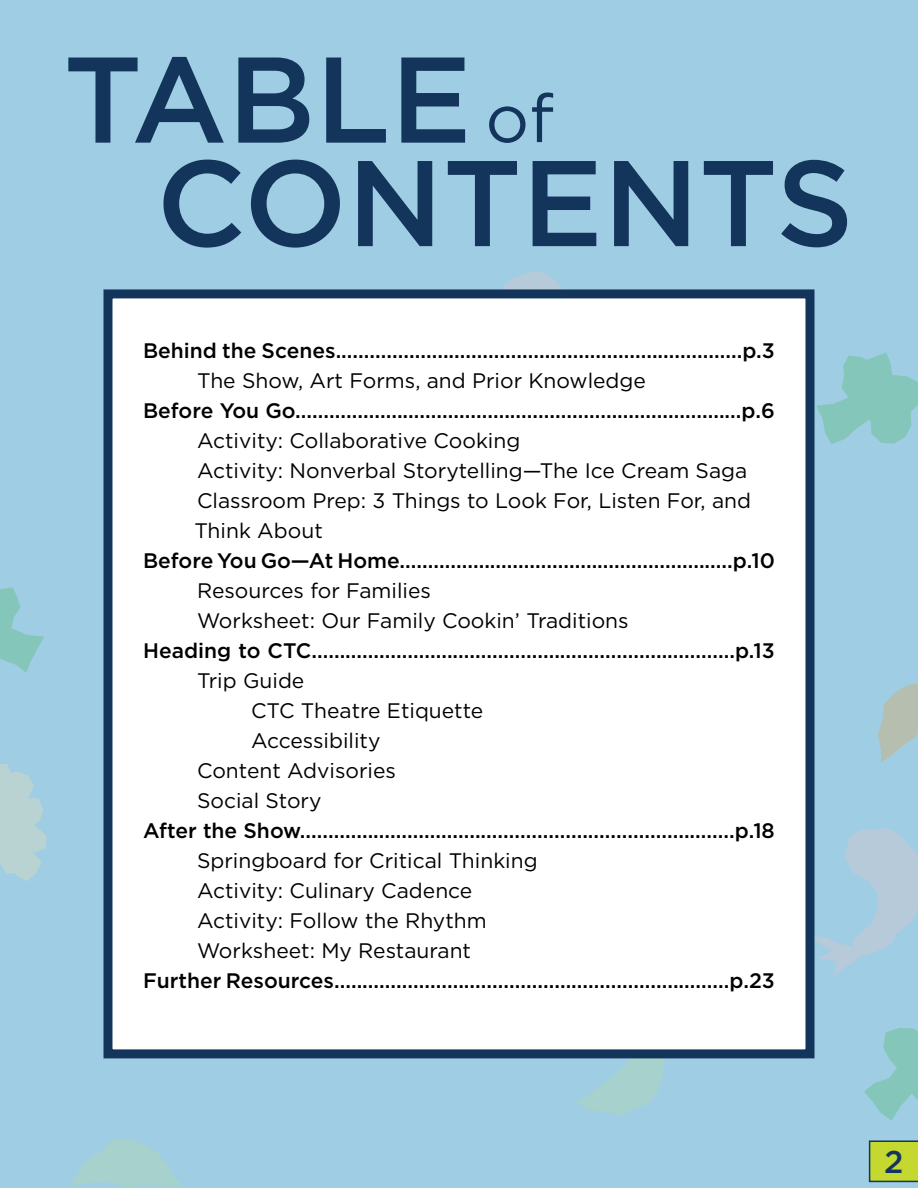
<style>
.page{position:relative;width:918px;height:1188px;background:#9fcde4}
.page>*{position:absolute;margin:0;border:0;box-sizing:border-box;transform-origin:0 0}
.t1{font:500 121.65px/103.5px "Gotham";color:#14355b}
.t2{font:67.5px "Gotham";color:#14355b}
.t3{font:500 31.5px "Gotham";color:#14355b}
.t4{font:500 21px "Gotham";color:#000}
.t5{font:21px/30px "Gotham";color:#000}
</style>
<div class="page">
<svg style="left:575px;top:1058px;width:92px;height:57px"></svg>
<svg style="left:0;top:587px;width:44px;height:86px"></svg>
<svg style="left:0;top:764px;width:47px;height:117px"></svg>
<svg style="left:814px;top:828px;width:104px;height:149px"></svg>
<svg style="left:878px;top:683px;width:40px;height:80px"></svg>
<svg style="left:70px;top:1138px;width:112px;height:50px"></svg>
<svg style="left:503px;top:270px;width:60px;height:19px"></svg>
<svg style="left:816px;top:353px;width:102px;height:91px"></svg>
<svg style="left:864px;top:1028px;width:54px;height:93px"></svg>
<div style="left:104px;top:289px;width:710px;height:769px;background:#fff;border:9px solid #14355b"></div>
<svg style="left:868px;top:1140px;width:50px;height:43px;background:#b1c73c"></svg>
<h1 class="t1" style="left:156px;top:46px;width:699px;text-indent:-93px">TABLE<br>CONTENTS</h1>
<h2 class="t2" style="left:485px;top:75px;width:70px">of</h2>
<p class="t4" style="left:143px;top:337px;width:633px">Behind the Scenes........................................................................p.3</p>
<p class="t5" style="left:197px;top:365px;width:450px">The Show, Art Forms, and Prior Knowledge</p>
<p class="t4" style="left:143px;top:397px;width:633px">Before You Go...............................................................................p.6</p>
<p class="t5" style="left:194px;top:425px;width:558px">Activity: Collaborative Cooking<br>Activity: Nonverbal Storytelling—The Ice Cream Saga Classroom Prep: 3 Things to Look For, Listen For, and Think About</p>
<p class="t4" style="left:143px;top:547px;width:633px">Before You Go—At Home...........................................................p.10</p>
<p class="t5" style="left:197px;top:575px;width:433px">Resources for Families<br>Worksheet: Our Family Cookin’ Traditions</p>
<p class="t4" style="left:143px;top:637px;width:633px">Heading to CTC...........................................................................p.13</p>
<p class="t5" style="left:197px;top:665px;width:109px">Trip Guide</p>
<p class="t5" style="left:251px;top:695px;width:234px">CTC Theatre Etiquette</p>
<p class="t5" style="left:251px;top:725px;width:131px">Accessibility</p>
<p class="t5" style="left:197px;top:755px;width:200px">Content Advisories</p>
<p class="t5" style="left:197px;top:785px;width:126px">Social Story</p>
<p class="t4" style="left:143px;top:817px;width:633px">After the Show.............................................................................p.18</p>
<p class="t5" style="left:197px;top:845px;width:342px">Springboard for Critical Thinking<br>Activity: Culinary Cadence<br>Activity: Follow the Rhythm<br>Worksheet: My Restaurant</p>
<p class="t4" style="left:143px;top:967px;width:633px">Further Resources......................................................................p.23</p>
<h3 class="t3" style="left:884px;top:1141px;width:21px">2</h3>
</div>
